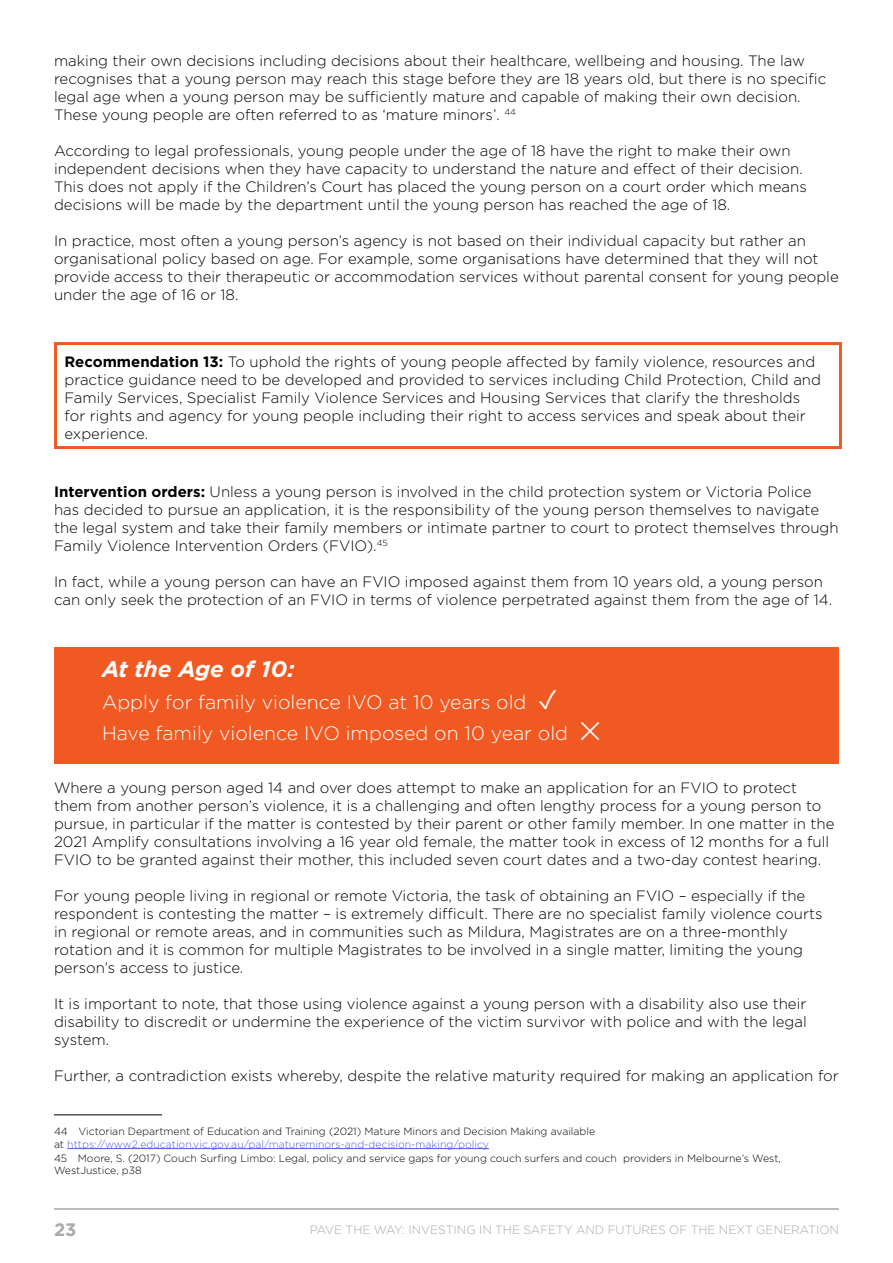
<style>
.page{position:relative;width:893px;height:1263px;background:#fff}
.page>*{position:absolute;margin:0;border:0;box-sizing:border-box;transform-origin:0 0}
.Body_Copy_-_Indent{font:italic 700 22.5px "Gotham";color:#fff}
.Body_Copy_-_Indent-2{font:300 19.5px "Gotham";color:#fff}
.t1{font:700 18px "Gotham";color:#a7a9ac}
.Body_Copy{font:300 15px/18px "Gotham";color:#000}
.t2{font:300 12px "Gotham";color:#a7a9ac}
.Footnote{font:300 10.5px/12.6px "Gotham";color:#000}
.s1{font-weight:700}
.s2{color:#4f5cd6}
</style>
<div class="page">
<hr style="left:54px;top:1208px;width:785px;height:2px;background:#a7a9ac">
<hr style="left:54px;top:342px;width:788px;height:3px;background:#f15922">
<hr style="left:54px;top:345px;width:3px;height:101px;background:#f15922">
<hr style="left:839px;top:345px;width:3px;height:101px;background:#f15922">
<hr style="left:54px;top:446px;width:788px;height:3px;background:#f15922">
<div style="left:54px;top:647px;width:785px;height:116px;background:#f15922"></div>
<hr style="left:54px;top:1114px;width:108px;height:1px;background:#000">
<hr style="left:67px;top:1148px;width:422px;height:1px;background:#4f5cd6">
<p class="Body_Copy" style="left:54px;top:51px;width:774px">making their own decisions including decisions about their healthcare, wellbeing and housing. The law recognises that a young person may reach this stage before they are 18 years old, but there is no specific legal age when a young person may be sufficiently mature and capable of making their own decision.<br>These young people are often referred to as ‘mature minors’. <sup>44</sup></p>
<p class="Body_Copy" style="left:54px;top:141px;width:754px">According to legal professionals, young people under the age of 18 have the right to make their own independent decisions when they have capacity to understand the nature and effect of their decision.<br>This does not apply if the Children’s Court has placed the young person on a court order which means decisions will be made by the department until the young person has reached the age of 18.</p>
<p class="Body_Copy" style="left:54px;top:231px;width:786px">In practice, most often a young person’s agency is not based on their individual capacity but rather an organisational policy based on age. For example, some organisations have determined that they will not provide access to their therapeutic or accommodation services without parental consent for young people under the age of 16 or 18.</p>
<p class="Body_Copy" style="left:64px;top:352px;width:758px"><span class="s1">Recommendation 13:</span> To uphold the rights of young people affected by family violence, resources and practice guidance need to be developed and provided to services including Child Protection, Child and Family Services, Specialist Family Violence Services and Housing Services that clarify the thresholds for rights and agency for young people including their right to access services and speak about their experience.</p>
<p class="Body_Copy" style="left:54px;top:482px;width:786px"><span class="s1">Intervention orders:</span> Unless a young person is involved in the child protection system or Victoria Police has decided to pursue an application, it is the responsibility of the young person themselves to navigate the legal system and take their family members or intimate partner to court to protect themselves through Family Violence Intervention Orders (FVIO).<sup>45</sup></p>
<p class="Body_Copy" style="left:54px;top:572px;width:780px">In fact, while a young person can have an FVIO imposed against them from 10 years old, a young person can only seek the protection of an FVIO in terms of violence perpetrated against them from the age of 14.</p>
<p class="Body_Copy_-_Indent" style="left:102px;top:656px;width:194px">At the Age of 10:</p>
<p class="Body_Copy_-_Indent-2" style="left:102px;top:689px;width:457px">Apply for family violence IVO at 10 years old ✓</p>
<p class="Body_Copy_-_Indent-2" style="left:102px;top:721px;width:500px">Have family violence IVO imposed on 10 year old ✕</p>
<p class="Body_Copy" style="left:54px;top:778px;width:782px">Where a young person aged 14 and over does attempt to make an application for an FVIO to protect them from another person’s violence, it is a challenging and often lengthy process for a young person to pursue, in particular if the matter is contested by their parent or other family member. In one matter in the 2021 Amplify consultations involving a 16 year old female, the matter took in excess of 12 months for a full FVIO to be granted against their mother, this included seven court dates and a two-day contest hearing.</p>
<p class="Body_Copy" style="left:54px;top:886px;width:770px">For young people living in regional or remote Victoria, the task of obtaining an FVIO – especially if the respondent is contesting the matter – is extremely difficult. There are no specialist family violence courts in regional or remote areas, and in communities such as Mildura, Magistrates are on a three-monthly rotation and it is common for multiple Magistrates to be involved in a single matter, limiting the young person’s access to justice.</p>
<p class="Body_Copy" style="left:54px;top:994px;width:754px;text-align:justify">It is important to note, that those using violence against a young person with a disability also use their disability to discredit or undermine the experience of the victim survivor with police and with the legal system.</p>
<p class="Body_Copy" style="left:54px;top:1066px;width:786px">Further, a contradiction exists whereby, despite the relative maturity required for making an application for</p>
<p class="Footnote" style="left:54px;top:1125px;width:543px">44 Victorian Department of Education and Training (2021) Mature Minors and Decision Making available at <span class="s2">https://www2.education.vic.gov.au/pal/matureminors-and-decision-making/policy</span></p>
<p class="Footnote" style="left:54px;top:1151px;width:728px">45 Moore, S. (2017) Couch Surfing Limbo: Legal, policy and service gaps for young couch surfers and couch providers in Melbourne’s West,<br>WestJustice, p38</p>
<p class="t1" style="left:54px;top:1219px;width:24px">23</p>
<p class="t2" style="left:310px;top:1222px;width:531px">PAVE THE WAY: INVESTING IN THE SAFETY AND FUTURES OF THE NEXT GENERATION</p>
</div>
